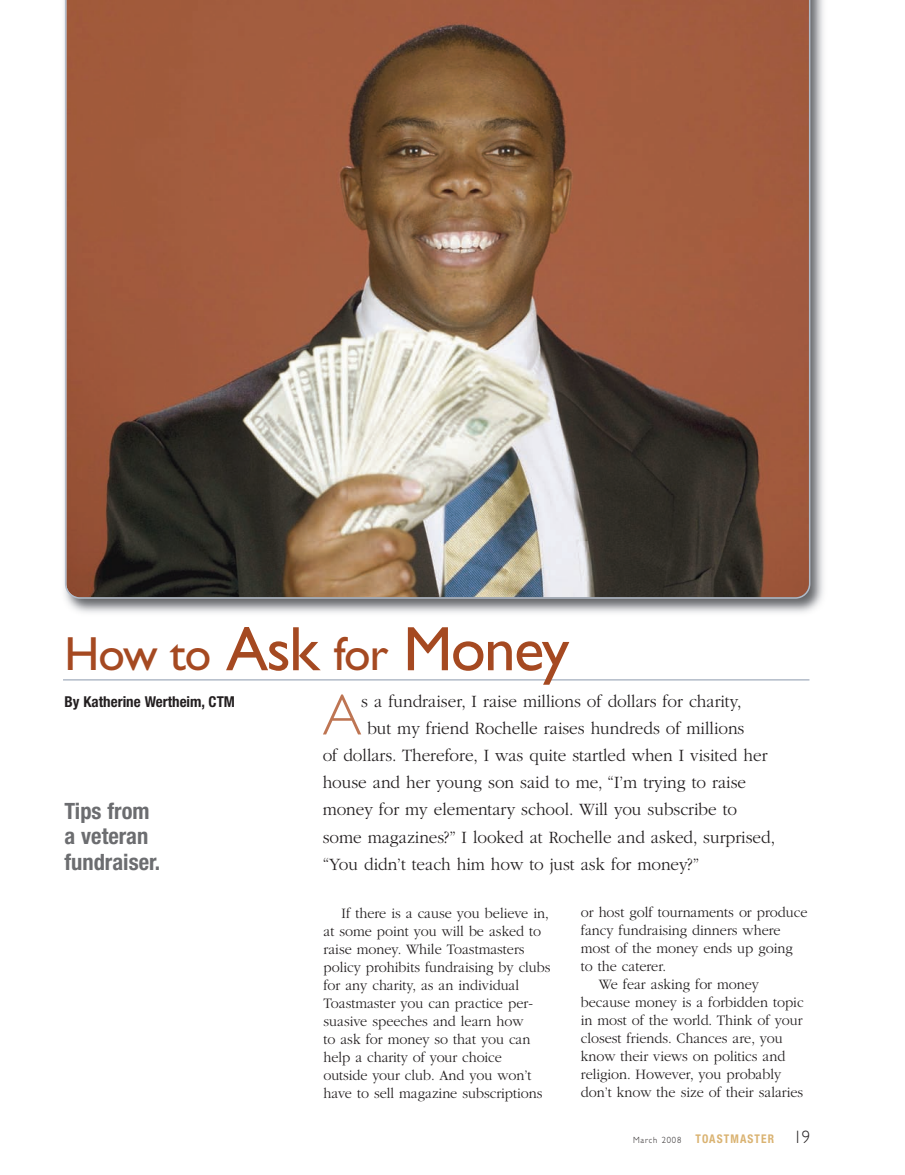
<style>
.page{position:relative;width:905px;height:1175px;background:#fff}
.page>*{position:absolute;margin:0;border:0;box-sizing:border-box;transform-origin:0 0}
.t1{font:300 58.2px "Gill Sans";color:#be7553}
.t2{font:48px "Gill Sans";letter-spacing:-.025em;color:#a54921}
.t3{font:700 condensed 22.5px/25.5px "Helvetica Neue LT Std";color:#6c6d70}
.t4{font:300 18px "ITC Garamond Std";color:#231f20;scale:.95 1}
.t5{font:300 15px/18px "ITC Garamond Std";color:#231f20;scale:.95 1}
.t6{font:700 condensed 15px "Helvetica Neue LT Std";color:#231f20}
.t7{font:700 condensed 12px "Helvetica Neue";letter-spacing:.1em;color:#dab372;scale:.95 1}
.s1{font-size:63px}
.s2{font-family:"Gill Sans";font-weight:300;font-stretch:normal;font-size:9px;color:#231f20}
.s3{font-family:"Gill Sans";font-weight:300;font-stretch:normal;font-size:18px;color:#231f20}
</style>
<div class="page">
<hr style="left:63px;top:679px;width:746px;height:1px;background:#b2bbc8">
<img style="left:64px;top:0;width:760px;height:613px">
<svg style="left:65px;top:0;width:745px;height:598px;background:#90654f"></svg>
<h2 class="t2" style="left:64px;top:636px;width:506px">How to <span class="s1">Ask</span> for <span class="s1">Money</span></h2>
<p class="t6" style="left:64px;top:696px;width:172px">By Katherine Wertheim, CTM</p>
<h3 class="t3" style="left:64px;top:800px;width:97px">Tips from a veteran fundraiser.</h3>
<h1 class="t1" style="left:322px;top:692px;width:40px">A</h1>
<p class="t4" style="left:361px;top:695px;width:402px">s a fundraiser, I raise millions of dollars for charity,</p>
<p class="t4" style="left:367px;top:722px;width:398px">but my friend Rochelle raises hundreds of millions</p>
<p class="t4" style="left:322px;top:749px;width:469px">of dollars. Therefore, I was quite startled when I visited her</p>
<p class="t4" style="left:322px;top:776px;width:447px">house and her young son said to me, “I’m trying to raise</p>
<p class="t4" style="left:322px;top:803px;width:437px">money for my elementary school. Will you subscribe to</p>
<p class="t4" style="left:322px;top:830px;width:477px">some magazines?” I looked at Rochelle and asked, surprised,</p>
<p class="t4" style="left:322px;top:857px;width:398px">“You didn’t teach him how to just ask for money?”</p>
<p class="t5" style="left:323px;top:905px;width:240px;text-indent:18px">If there is a cause you believe in, at some point you will be asked to raise money. While Toastmasters policy prohibits fundraising by clubs for any charity, as an individual<br>Toastmaster you can practice per&shy;suasive speeches and learn how<br>to ask for money so that you can help a charity of your choice<br>outside your club. And you won’t have to sell magazine subscriptions</p>
<p class="t5" style="left:580px;top:904px;width:240px">or host golf tournaments or produce</p>
<p class="t5" style="left:580px;top:922px;width:212px">fancy fundraising dinners where</p>
<p class="t5" style="left:580px;top:940px;width:225px">most of the money ends up going</p>
<p class="t5" style="left:580px;top:958px;width:91px">to the caterer.</p>
<p class="t5" style="left:598px;top:976px;width:170px">We fear asking for money</p>
<p class="t5" style="left:580px;top:994px;width:236px">because money is a forbidden topic</p>
<p class="t5" style="left:580px;top:1012px;width:235px">in most of the world. Think of your</p>
<p class="t5" style="left:580px;top:1030px;width:214px">closest friends. Chances are, you</p>
<p class="t5" style="left:580px;top:1048px;width:217px">know their views on politics and</p>
<p class="t5" style="left:580px;top:1066px;width:212px">religion. However, you probably</p>
<p class="t5" style="left:580px;top:1084px;width:236px">don’t know the size of their salaries</p>
<p class="t7" style="left:633px;top:1134px;width:188px"><span class="s2">March 2008</span> TOASTMASTER <span class="s3">19</span></p>
</div>
